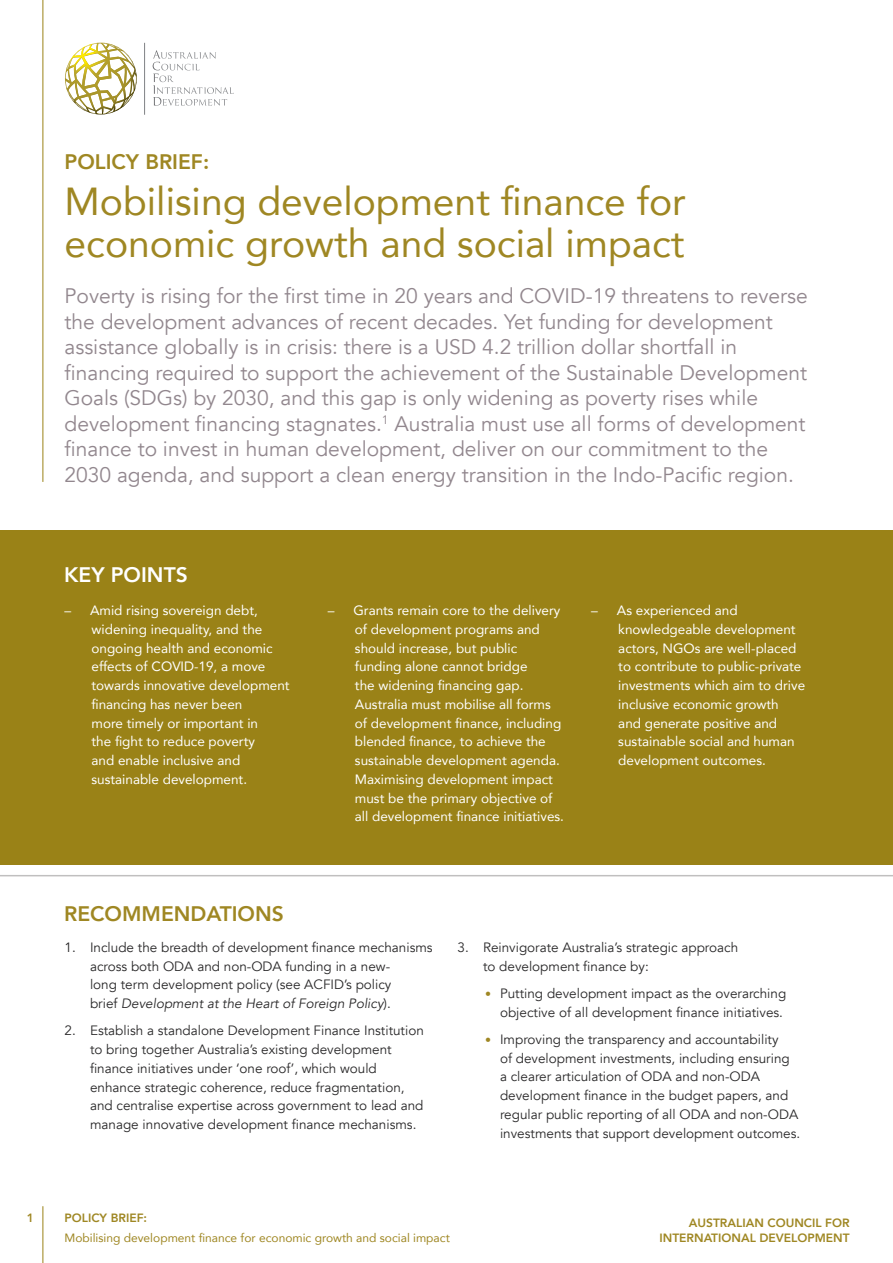
<style>
.page{position:relative;width:893px;height:1263px;background:#fff}
.page>*{position:absolute;margin:0;border:0;box-sizing:border-box;transform-origin:0 0}
.t1{font:39px/42px "Avenir";color:#9f8723}
.t2{font:21px/25.5px "Avenir";color:#92878e}
.t3{font:800 21px "Avenir";color:#9f8723}
.t4{font:800 21px "Avenir";color:#fff}
.t5{font:13.5px/18.8px "Avenir";color:#292829}
.t6{font:13.5px/18.8px "Avenir";color:#fff}
.t7{font:12px "Avenir";color:#9f8723}
.t8{font:800 12px/15px "Avenir";color:#9f8723;text-align:right}
.s1{font-style:italic}
.s2{font-size:12px;color:#9f8723}
</style>
<div class="page">
<div style="left:0;top:530px;width:893px;height:334px;background:#9a8217"></div>
<hr style="left:43px;top:0;width:1px;height:482px;background:#9a8217">
<hr style="left:43px;top:1206px;width:1px;height:57px;background:#9a8217">
<hr style="left:144px;top:43px;width:1px;height:72px;background:#808285">
<svg style="left:153px;top:50px;width:81px;height:56px"></svg>
<svg style="left:65px;top:43px;width:72px;height:71px"></svg>
<hr style="left:0;top:875px;width:893px;height:1px;background:#c0bfbf">
<p class="t8" style="left:27px;top:1211px;width:9px">1</p>
<h2 class="t3" style="left:65px;top:145px;width:146px">POLICY BRIEF:</h2>
<h1 class="t1" style="left:65px;top:179px;width:623px">Mobilising development finance for economic growth and social impact</h1>
<p class="t2" style="left:65px;top:284px;width:745px">Poverty is rising for the first time in 20 years and COVID-19 threatens to reverse the development advances of recent decades. Yet funding for development assistance globally is in crisis: there is a USD 4.2 trillion dollar shortfall in financing required to support the achievement of the Sustainable Development Goals (SDGs) by 2030, and this gap is only widening as poverty rises while development financing stagnates.<sup>1</sup> Australia must use all forms of development finance to invest in human development, deliver on our commitment to the 2030 agenda, and support a clean energy transition in the Indo-Pacific region.</p>
<h2 class="t4" style="left:64px;top:558px;width:125px">KEY POINTS</h2>
<p class="t6" style="left:92px;top:601px;width:200px;text-indent:-27px">– Amid rising sovereign debt, widening inequality, and the ongoing health and economic effects of COVID-19, a move towards innovative development financing has never been<br>more timely or important in<br>the fight to reduce poverty<br>and enable inclusive and sustainable development.</p>
<p class="t6" style="left:355px;top:601px;width:211px;text-indent:-27px">– Grants remain core to the delivery of development programs and should increase, but public funding alone cannot bridge<br>the widening financing gap.<br>Australia must mobilise all forms of development finance, including blended finance, to achieve the sustainable development agenda.<br>Maximising development impact must be the primary objective of all development finance initiatives.</p>
<p class="t6" style="left:618px;top:601px;width:188px;text-indent:-27px">– As experienced and knowledgeable development actors, NGOs are well-placed to contribute to public-private investments which aim to drive inclusive economic growth<br>and generate positive and sustainable social and human development outcomes.</p>
<h2 class="t3" style="left:64px;top:897px;width:221px">RECOMMENDATIONS</h2>
<p class="t5" style="left:90px;top:938px;width:344px;text-indent:-26px">1. Include the breadth of development finance mechanisms across both ODA and non-ODA funding in a new-<br>long term development policy (see ACFID’s policy<br>brief <span class="s1">Development at the Heart of Foreign Policy</span>).</p>
<p class="t5" style="left:90px;top:1021px;width:335px;text-indent:-26px">2. Establish a standalone Development Finance Institution to bring together Australia’s existing development finance initiatives under ‘one roof’, which would enhance strategic coherence, reduce fragmentation, and centralise expertise across government to lead and manage innovative development finance mechanisms.</p>
<p class="t5" style="left:483px;top:938px;width:257px;text-indent:-26px">3. Reinvigorate Australia’s strategic approach to development finance by:</p>
<p class="t5" style="left:485px;top:984px;width:303px;text-align:right"><span class="s2">•</span> Putting development impact as the overarching objective of all development finance initiatives.</p>
<p class="t5" style="left:500px;top:1030px;width:302px;text-indent:-15px"><span class="s2">•</span> Improving the transparency and accountability<br>of development investments, including ensuring<br>a clearer articulation of ODA and non-ODA development finance in the budget papers, and regular public reporting of all ODA and non-ODA investments that support development outcomes.</p>
<p class="t8" style="left:65px;top:1211px;width:84px">POLICY BRIEF:</p>
<p class="t7" style="left:65px;top:1228px;width:387px">Mobilising development finance for economic growth and social impact</p>
<p class="t8" style="left:659px;top:1215px;width:192px">AUSTRALIAN COUNCIL FOR<br>INTERNATIONAL DEVELOPMENT</p>
</div>
